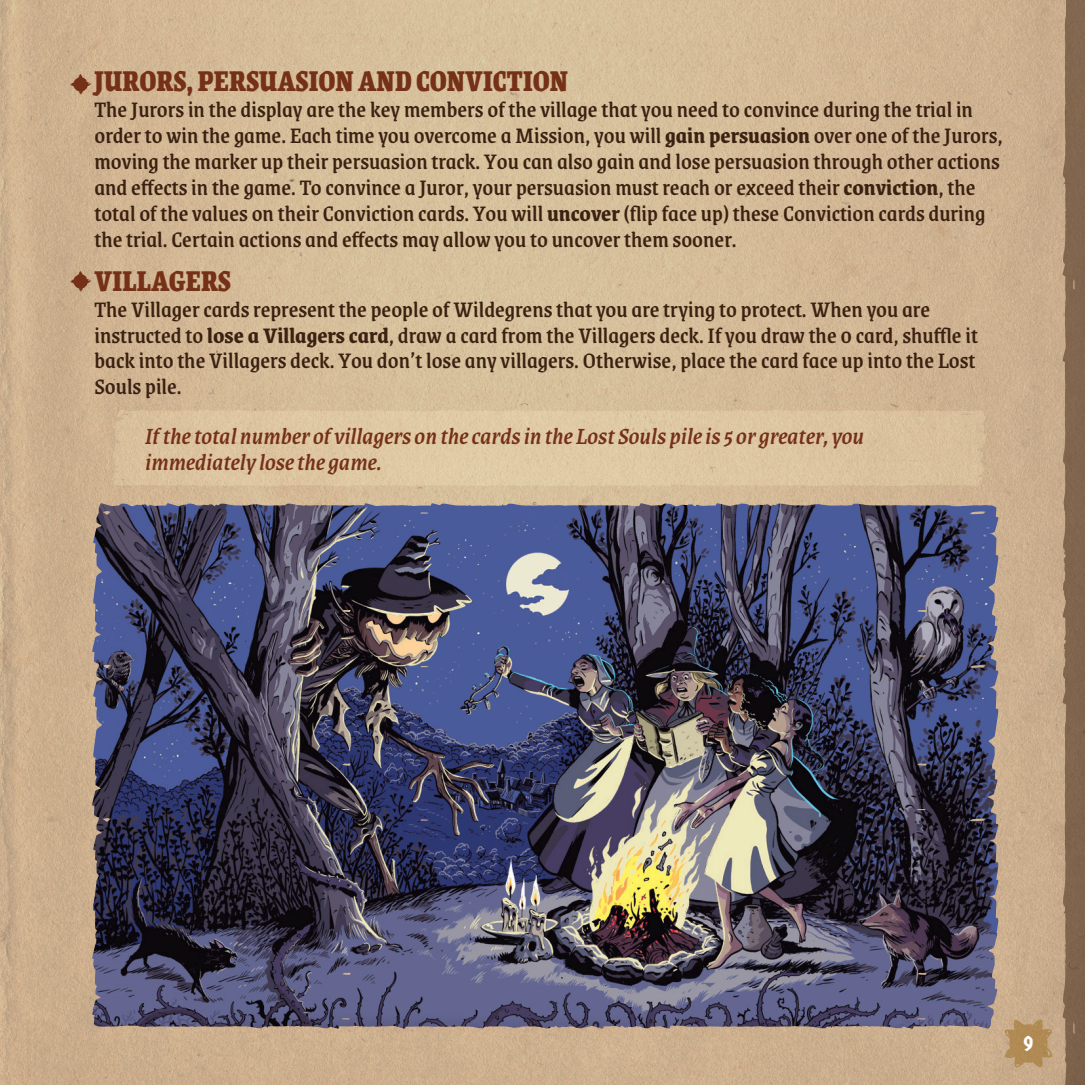
<style>
.page{position:relative;width:1085px;height:1085px;background:#fff}
.page>*{position:absolute;margin:0;border:0;box-sizing:border-box;transform-origin:0 0}
.t1{font:900 31.5px "Grenze";letter-spacing:.01em;color:#753118;scale:.86 1}
.t2{font:italic 500 24.75px/25.9px "Grenze";color:#753118}
.t3{font:500 23.62px/25.9px "Grenze";color:#3b2111}
.t4{font:22.5px "Germania One";color:#fff}
.s1{font-weight:700}
</style>
<div class="page">
<img style="left:0;top:0;width:1062px;height:1084px">
<svg style="left:112px;top:410px;width:874px;height:76px;background:#dcc5a0"></svg>
<svg style="left:70px;top:74px;width:21px;height:20px"></svg>
<svg style="left:70px;top:271px;width:21px;height:20px"></svg>
<img style="left:481px;top:503px;width:235px;height:3px">
<svg style="left:1062px;top:0;width:22px;height:1084px;background:#896e55"></svg>
<svg style="left:1004px;top:1019px;width:48px;height:48px;background:#b79464"></svg>
<p class="t1" style="left:95px;top:56px;width:551px">JURORS, PERSUASION AND CONVICTION</p>
<p class="t3" style="left:94px;top:95px;width:909px">The Jurors in the display are the key members of the village that you need to convince during the trial in order to win the game. Each time you overcome a Mission, you will <span class="s1">gain persuasion</span> over one of the Jurors, moving the marker up their persuasion track. You can also gain and lose persuasion through other actions and effects in the game. To convince a Juror, your persuasion must reach or exceed their <span class="s1">conviction</span>, the total of the values on their Conviction cards. You will <span class="s1">uncover</span> (flip face up) these Conviction cards during the trial. Certain actions and effects may allow you to uncover them sooner.</p>
<p class="t1" style="left:95px;top:256px;width:160px">VILLAGERS</p>
<p class="t3" style="left:94px;top:294px;width:884px">The Villager cards represent the people of Wildegrens that you are trying to protect. When you are instructed to <span class="s1">lose a Villagers card</span>, draw a card from the Villagers deck. If you draw the 0 card, shuffle it back into the Villagers deck. You don’t lose any villagers. Otherwise, place the card face up into the Lost Souls pile.</p>
<p class="t2" style="left:145px;top:422px;width:720px">If the total number of villagers on the cards in the Lost Souls pile is 5 or greater, you immediately lose the game.</p>
<p class="t4" style="left:1023px;top:1030px;width:12px">9</p>
</div>
